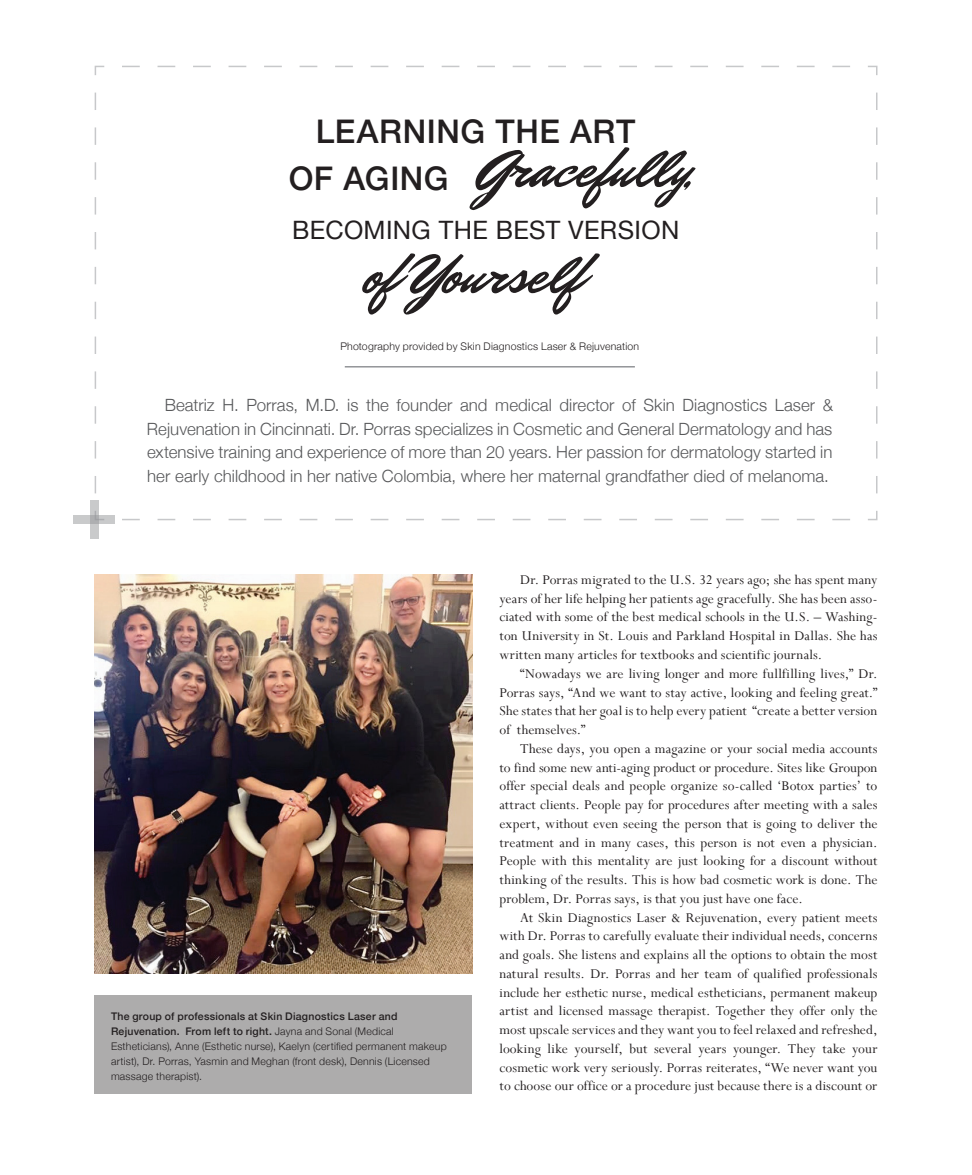
<style>
.page{position:relative;width:972px;height:1175px;background:#fff}
.page>*{position:absolute;margin:0;border:0;box-sizing:border-box;transform-origin:0 0}
.t1{font:57.9px "Mr Dafoe";letter-spacing:-.01em;color:#231f20}
.t2{font:500 32.55px "Helvetica Neue";letter-spacing:.015em;color:#231f20}
.t3{font:25.35px "Helvetica Neue";letter-spacing:.015em;color:#231f20}
.t4{font:300 16.8px/23.4px "Helvetica Neue";letter-spacing:.005em;color:#57585a;text-align:justify}
.t5{font:15px/18.8px "Perpetua";letter-spacing:.005em;color:#231f20;text-align:justify}
.t6{font:300 10.5px/15px "Helvetica Neue";letter-spacing:.02em;color:#231f20}
.s1{font-weight:500}
</style>
<div class="page">
<svg style="left:94px;top:65px;width:784px;height:456px"></svg>
<div style="left:90px;top:500px;width:9px;height:38px;background:#c9cacb"></div>
<svg style="left:74px;top:515px;width:41px;height:9px"></svg>
<hr style="left:345px;top:366px;width:290px;height:1px;background:#939598">
<img style="left:95px;top:574px;width:377px;height:399px">
<div style="left:95px;top:995px;width:377px;height:99px;background:#adacac"></div>
<p class="t2" style="left:316px;top:105px;width:321px">LEARNING THE ART</p>
<p class="t2" style="left:289px;top:152px;width:162px">OF AGING</p>
<p class="t1" style="left:480px;top:129px;width:212px">Gracefully,</p>
<p class="t3" style="left:292px;top:212px;width:389px">BECOMING THE BEST VERSION</p>
<p class="t1" style="left:364px;top:235px;width:253px">ofYourself</p>
<p class="t6" style="left:340px;top:338px;width:300px">Photography provided by Skin Diagnostics Laser &amp; Rejuvenation</p>
<p class="t4" style="left:147px;top:392px;width:688px;text-indent:18px">Beatriz H. Porras, M.D. is the founder and medical director of Skin Diagnostics Laser &amp; Rejuvenation in Cincinnati. Dr. Porras specializes in Cosmetic and General Dermatology and has extensive training and experience of more than 20 years. Her passion for dermatology started in her early childhood in her native Colombia, where her maternal grandfather died of melanoma.</p>
<p class="t6" style="left:111px;top:1007px;width:337px"><span class="s1">The group of professionals at Skin Diagnostics Laser and Rejuvenation. From left to right.</span> Jayna and Sonal (Medical Estheticians), Anne (Esthetic nurse), Kaelyn (certified permanent makeup artist), Dr. Porras, Yasmin and Meghan (front desk), Dennis (Licensed massage therapist).</p>
<p class="t5" style="left:500px;top:570px;width:380px;text-indent:21px">Dr. Porras migrated to the U.S. 32 years ago; she has spent many years of her life helping her patients age gracefully. She has been asso&shy;ciated with some of the best medical schools in the U.S. – Washing&shy;ton University in St. Louis and Parkland Hospital in Dallas. She has written many articles for textbooks and scientific journals.</p>
<p class="t5" style="left:500px;top:663px;width:380px;text-indent:21px">“Nowadays we are living longer and more fullfilling lives,” Dr.<br>Porras says, “And we want to stay active, looking and feeling great.” She states that her goal is to help every patient “create a better version of themselves.”</p>
<p class="t5" style="left:500px;top:738px;width:380px;text-indent:21px">These days, you open a magazine or your social media accounts to find some new anti-aging product or procedure. Sites like Groupon offer special deals and people organize so-called ‘Botox parties’ to attract clients. People pay for procedures after meeting with a sales expert, without even seeing the person that is going to deliver the treatment and in many cases, this person is not even a physician.<br>People with this mentality are just looking for a discount without thinking of the results. This is how bad cosmetic work is done. The problem, Dr. Porras says, is that you just have one face.</p>
<p class="t5" style="left:500px;top:907px;width:380px;text-indent:21px">At Skin Diagnostics Laser &amp; Rejuvenation, every patient meets with Dr. Porras to carefully evaluate their individual needs, concerns and goals. She listens and explains all the options to obtain the most natural results. Dr. Porras and her team of qualified professionals include her esthetic nurse, medical estheticians, permanent makeup artist and licensed massage therapist. Together they offer only the most upscale services and they want you to feel relaxed and refreshed, looking like yourself, but several years younger. They take your cosmetic work very seriously. Porras reiterates, “We never want you to choose our office or a procedure just because there is a discount or</p>
</div>
